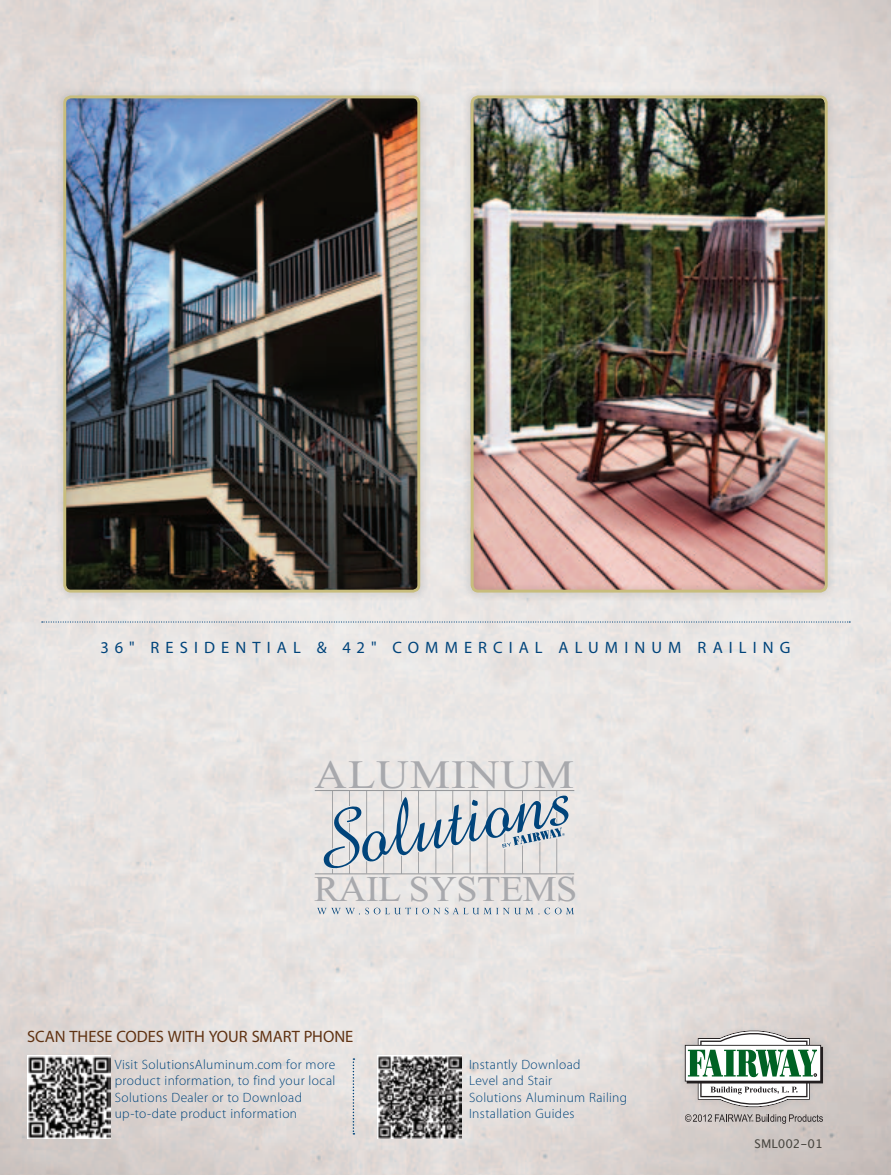
<style>
.page{position:relative;width:891px;height:1175px;background:#fff}
.page>*{position:absolute;margin:0;border:0;box-sizing:border-box;transform-origin:0 0}
.t1{font:40.2px "Times New Roman";letter-spacing:.025em;color:#a8a9ad;scale:1.11 1}
.t2{font:36.15px "Times New Roman";letter-spacing:-.01em;color:#a8a9ad;scale:1.05 1}
.t3{font:16.5px "Myriad Pro";letter-spacing:.37em;color:#00447b}
.t4{font:16.5px "Myriad Pro";color:#603313}
.t5{font:300 13.5px/16.2px "Myriad Pro";letter-spacing:.025em;color:#00447b}
.t6{font:12px "Lucida Grande";color:#484640}
</style>
<div class="page">
<img style="left:0;top:0;width:891px;height:1174px">
<hr style="left:315px;top:790px;width:259px;height:1px;background:#939598">
<hr style="left:315px;top:873px;width:259px;height:1px;background:#939598">
<svg style="left:323px;top:791px;width:246px;height:83px;background:#c3cad1"></svg>
<svg style="left:317px;top:907px;width:257px;height:7px;background:#c8ced4"></svg>
<svg style="left:685px;top:1114px;width:138px;height:9px"></svg>
<div style="left:462px;top:87px;width:374px;height:513px;background:#231f20;opacity:.3"></div>
<div style="left:471px;top:95px;width:357px;height:497px;border:3px solid #c8bd7d;border-radius:6px"></div>
<div style="left:55px;top:87px;width:373px;height:513px;background:#231f20;opacity:.3"></div>
<div style="left:63px;top:95px;width:357px;height:497px;border:3px solid #c8bd7d;border-radius:6px"></div>
<div style="left:677px;top:1022px;width:153px;height:92px;background:#231f20;opacity:.1"></div>
<svg style="left:685px;top:1030px;width:138px;height:77px"></svg>
<img style="left:27px;top:1055px;width:84px;height:83px">
<img style="left:378px;top:1055px;width:83px;height:83px">
<svg style="left:42px;top:621px;width:808px;height:1px"></svg>
<svg style="left:353px;top:1058px;width:1px;height:76px"></svg>
<p class="t3" style="left:100px;top:637px;width:692px">36" RESIDENT IAL &amp; 42" COMMERC IAL ALUMINUM RAILING</p>
<h1 class="t1" style="left:315px;top:747px;width:235px">ALUMINUM</h1>
<h2 class="t2" style="left:314px;top:864px;width:252px">RAIL SYSTEMS</h2>
<p class="t4" style="left:27px;top:1026px;width:52px">SCAN THESE</p>
<p class="t4" style="left:116px;top:1026px;width:20px">CODES</p>
<p class="t4" style="left:168px;top:1026px;width:52px">WITH YOU</p>
<p class="t4" style="left:239px;top:1026px;width:24px">R SMA</p>
<p class="t4" style="left:283px;top:1026px;width:41px">RT PHONE</p>
<p class="t5" style="left:115px;top:1056px;width:222px">Visit SolutionsAluminum.com for more product information, to find your local Solutions Dealer or to Download up-to-date product information</p>
<p class="t5" style="left:469px;top:1056px;width:160px">Instantly Download<br>Level and Stair<br>Solutions Aluminum Railing<br>Installation Guides</p>
<p class="t6" style="left:755px;top:1136px;width:70px">SML002-01</p>
</div>
